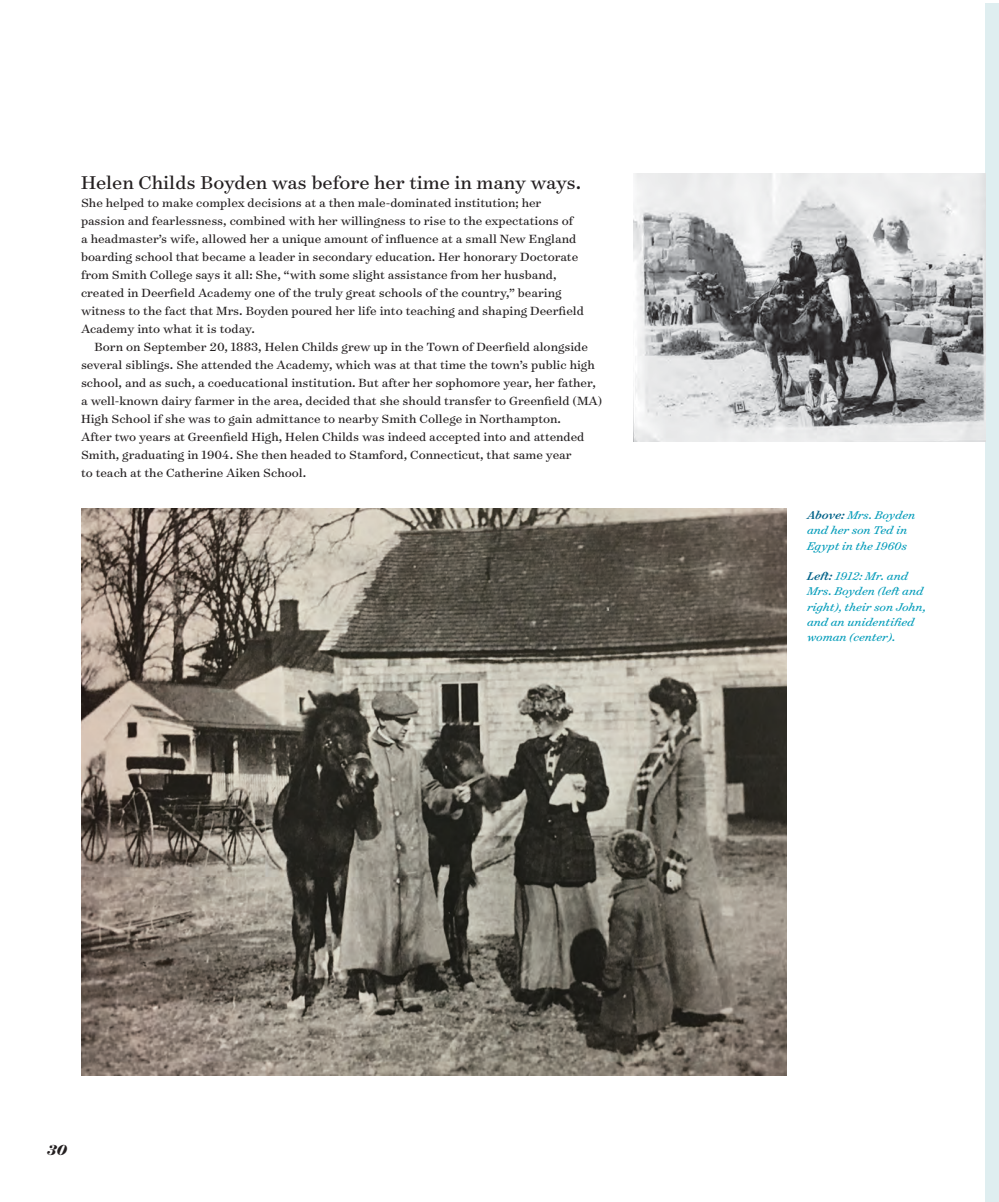
<style>
.page{position:relative;width:999px;height:1202px;background:#fff}
.page>*{position:absolute;margin:0;border:0;box-sizing:border-box;transform-origin:0 0}
.t1{font:21px "Surveyor Text";color:#231f20}
.t2{font:italic 700 16.5px "Surveyor Display";color:#231f20}
.t3{font:13.5px/18px "Surveyor Text";color:#231f20}
.t4{font:italic 12.75px/15.3px "Surveyor Text";color:#009bb9}
.s1{font-weight:500;color:#006288}
</style>
<div class="page">
<div style="left:986px;top:3px;width:13px;height:1199px;background:#dfeef0"></div>
<img style="left:81px;top:509px;width:706px;height:566px">
<img style="left:634px;top:173px;width:352px;height:268px">
<h1 class="t1" style="left:81px;top:170px;width:502px">Helen Childs Boyden was before her time in many ways.</h1>
<p class="t3" style="left:81px;top:194px;width:504px">She helped to make complex decisions at a then male-dominated institution; her passion and fearlessness, combined with her willingness to rise to the expectations of<br>a headmaster’s wife, allowed her a unique amount of influence at a small New England boarding school that became a leader in secondary education. Her honorary Doctorate from Smith College says it all: She, “with some slight assistance from her husband, created in Deerfield Academy one of the truly great schools of the country,” bearing witness to the fact that Mrs. Boyden poured her life into teaching and shaping Deerfield Academy into what it is today.</p>
<p class="t3" style="left:81px;top:338px;width:523px;text-indent:14px">Born on September 20, 1883, Helen Childs grew up in the Town of Deerfield alongside several siblings. She attended the Academy, which was at that time the town’s public high school, and as such, a coeducational institution. But after her sophomore year, her father, a well-known dairy farmer in the area, decided that she should transfer to Greenfield (MA)<br>High School if she was to gain admittance to nearby Smith College in Northampton.<br>After two years at Greenfield High, Helen Childs was indeed accepted into and attended Smith, graduating in 1904. She then headed to Stamford, Connecticut, that same year<br>to teach at the Catherine Aiken School.</p>
<p class="t2" style="left:47px;top:1139px;width:21px">30</p>
<p class="t4" style="left:807px;top:506px;width:110px"><span class="s1">Above:</span> Mrs. Boyden and her son Ted in<br>Egypt in the 1960s</p>
<p class="t4" style="left:807px;top:568px;width:120px"><span class="s1">Left:</span> 1912: Mr. and<br>Mrs. Boyden (left and right), their son John, and an unidentified woman (center).</p>
</div>
